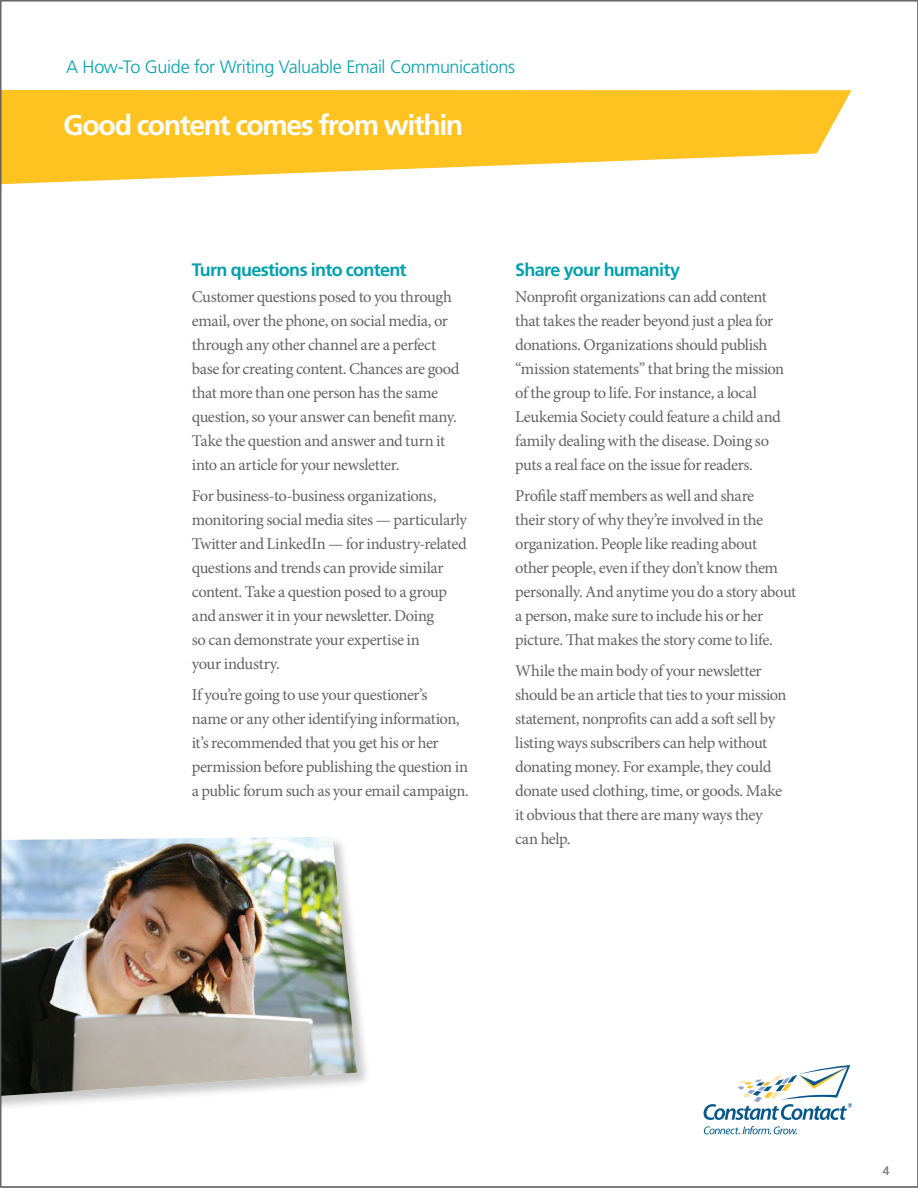
<style>
.page{position:relative;width:918px;height:1188px;background:#fff}
.page>*{position:absolute;margin:0;border:0;box-sizing:border-box;transform-origin:0 0}
.t1{font:700 28.5px "Frutiger LT Std";letter-spacing:-.05em;color:#fff}
.t2{font:300 18px "Frutiger LT Std";letter-spacing:-.02em;color:#00a0ad}
.t3{font:700 18px "Frutiger LT Std";letter-spacing:-.04em;color:#00a0ad}
.t4{font:16.5px/24px "Minion Pro";letter-spacing:-.025em;color:#636366}
.t5{font:300 12px "Frutiger LT Std";color:#808285}
</style>
<div class="page">
<svg style="left:704px;top:1065px;width:148px;height:55px"></svg>
<svg style="left:704px;top:1126px;width:93px;height:8px"></svg>
<svg style="left:2px;top:90px;width:850px;height:94px;fill:#fec221"></svg>
<div style="left:0;top:835px;width:372px;height:277px;background:#231f20;opacity:.25"></div>
<img style="left:2px;top:837px;width:355px;height:259px">
<p class="t2" style="left:66px;top:57px;width:451px">A How-To Guide for Writing Valuable Email Communications</p>
<h1 class="t1" style="left:63px;top:108px;width:402px">Good content comes from within</h1>
<p class="t3" style="left:192px;top:259px;width:216px">Turn questions into content</p>
<p class="t4" style="left:192px;top:285px;width:269px">Customer questions posed to you through email, over the phone, on social media, or through any other channel are a perfect base for creating content. Chances are good that more than one person has the same question, so your answer can benefit many.<br>Take the question and answer and turn it into an article for your newsletter.</p>
<p class="t4" style="left:192px;top:484px;width:277px">For business-to-business organizations, monitoring social media sites — particularly Twitter and LinkedIn — for industry-related questions and trends can provide similar content. Take a question posed to a group and answer it in your newsletter. Doing<br>so can demonstrate your expertise in<br>your industry.</p>
<p class="t4" style="left:192px;top:682px;width:279px">If you’re going to use your questioner’s<br>name or any other identifying information, it’s recommended that you get his or her permission before publishing the question in a public forum such as your email campaign.</p>
<p class="t3" style="left:515px;top:259px;width:166px">Share your humanity</p>
<p class="t4" style="left:515px;top:285px;width:271px">Nonprofit organizations can add content that takes the reader beyond just a plea for donations. Organizations should publish “mission statements” that bring the mission of the group to life. For instance, a local Leukemia Society could feature a child and family dealing with the disease. Doing so puts a real face on the issue for readers.</p>
<p class="t4" style="left:515px;top:484px;width:282px">Profile staff members as well and share<br>their story of why they’re involved in the organization. People like reading about<br>other people, even if they don’t know them personally. And anytime you do a story about a person, make sure to include his or her picture. That makes the story come to life.</p>
<p class="t4" style="left:515px;top:658px;width:273px">While the main body of your newsletter should be an article that ties to your mission statement, nonprofits can add a soft sell by listing ways subscribers can help without donating money. For example, they could donate used clothing, time, or goods. Make it obvious that there are many ways they can help.</p>
<p class="t5" style="left:883px;top:1164px;width:8px">4</p>
</div>
